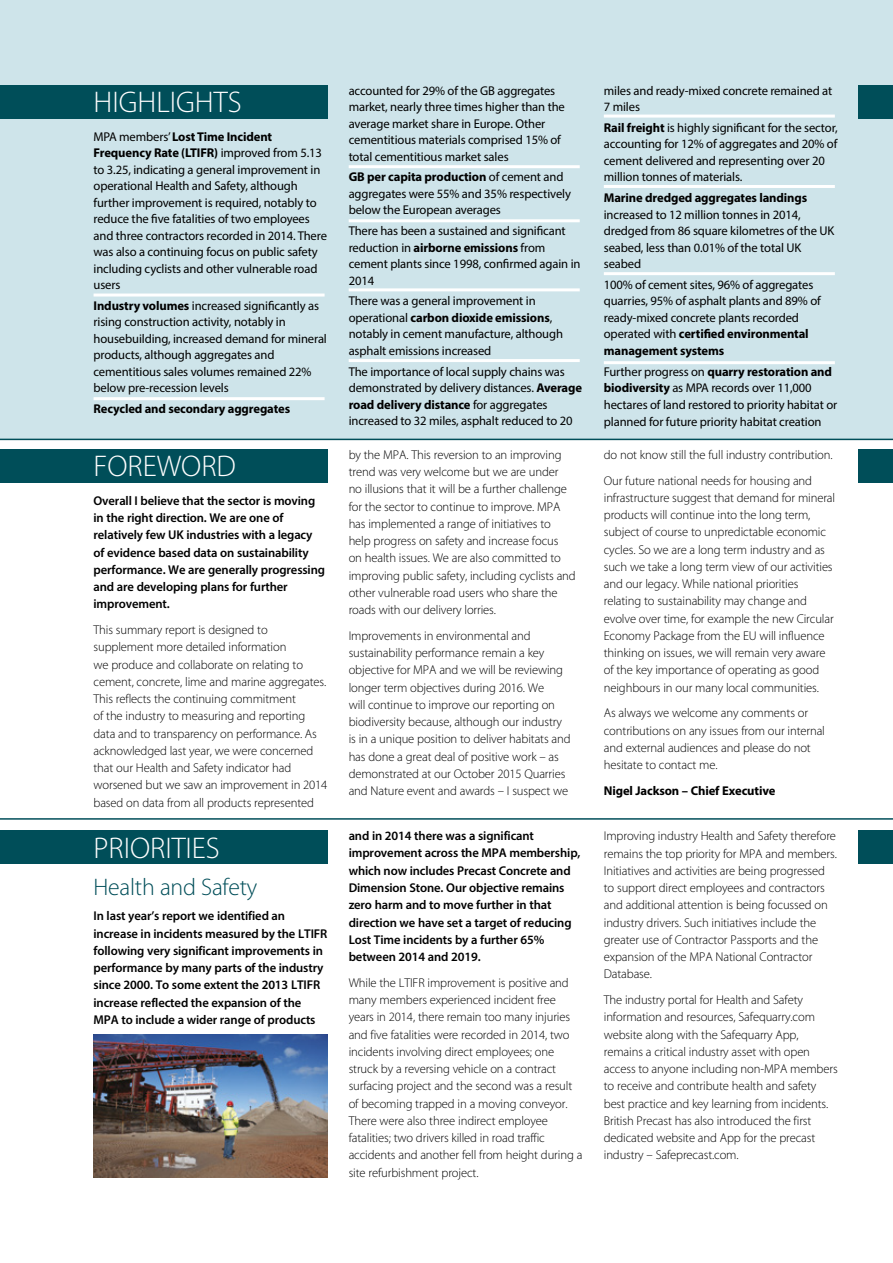
<style>
.page{position:relative;width:893px;height:1263px;background:#fff}
.page>*{position:absolute;margin:0;border:0;box-sizing:border-box;transform-origin:0 0}
.t1{font:30px "D Myriad Lt";color:#fff}
.t2{font:300 24px "Myriad Pro";letter-spacing:-.01em;color:#004e59}
.t3{font:12.75px/17.2px "D Myriad Lt";letter-spacing:-.01em;color:#000}
.t4{font:12.75px/16.5px "Myriad Pro";letter-spacing:-.01em;color:#000}
.t5{font:600 12.75px/17.2px "Myriad Pro";letter-spacing:-.01em;color:#000}
.t6{font:700 12.75px "Myriad Pro";letter-spacing:-.01em;color:#000}
.s1{font-weight:700}
</style>
<div class="page">
<div style="left:0;top:0;width:893px;height:439px;background:#cee4ea"></div>
<div style="left:0;top:85px;width:327px;height:33px;background:#004e59"></div>
<div style="left:859px;top:85px;width:34px;height:33px;background:#004e59"></div>
<div style="left:0;top:449px;width:327px;height:33px;background:#004e59"></div>
<div style="left:0;top:831px;width:327px;height:33px;background:#004e59"></div>
<hr style="left:94px;top:293px;width:231px;height:3px;background:#fff">
<hr style="left:0;top:818px;width:893px;height:2px;background:#004e59">
<hr style="left:0;top:439px;width:893px;height:1px;background:#004e59">
<hr style="left:94px;top:397px;width:231px;height:3px;background:#fff">
<hr style="left:604px;top:272px;width:231px;height:3px;background:#fff">
<hr style="left:604px;top:361px;width:231px;height:3px;background:#fff">
<hr style="left:349px;top:165px;width:231px;height:3px;background:#fff">
<hr style="left:349px;top:219px;width:231px;height:3px;background:#fff">
<hr style="left:604px;top:185px;width:231px;height:3px;background:#fff">
<hr style="left:604px;top:115px;width:231px;height:3px;background:#fff">
<hr style="left:349px;top:288px;width:231px;height:3px;background:#fff">
<hr style="left:349px;top:359px;width:231px;height:3px;background:#fff">
<div style="left:859px;top:449px;width:34px;height:33px;background:#004e59"></div>
<div style="left:859px;top:831px;width:34px;height:33px;background:#004e59"></div>
<img style="left:94px;top:1034px;width:233px;height:144px">
<h1 class="t1" style="left:94px;top:87px;width:150px">HIGHLIGHTS</h1>
<p class="t4" style="left:94px;top:128px;width:235px">MPA members’ <span class="s1">Lost Time Incident Frequency Rate (LTIFR)</span> improved from 5.13 to 3.25, indicating a general improvement in operational Health and Safety, although further improvement is required, notably to reduce the five fatalities of two employees and three contractors recorded in 2014. There was also a continuing focus on public safety including cyclists and other vulnerable road users</p>
<p class="t4" style="left:94px;top:297px;width:235px"><span class="s1">Industry volumes</span> increased significantly as rising construction activity, notably in housebuilding, increased demand for mineral products, although aggregates and cementitious sales volumes remained 22% below pre-recession levels</p>
<p class="t6" style="left:94px;top:400px;width:198px">Recycled and secondary aggregates</p>
<h1 class="t1" style="left:94px;top:451px;width:144px">FOREWORD</h1>
<p class="t5" style="left:94px;top:491px;width:233px">Overall I believe that the sector is moving in the right direction. We are one of relatively few UK industries with a legacy of evidence based data on sustainability performance. We are generally progressing and are developing plans for further improvement.</p>
<p class="t3" style="left:94px;top:622px;width:235px">This summary report is designed to supplement more detailed information<br>we produce and collaborate on relating to cement, concrete, lime and marine aggregates.<br>This reflects the continuing commitment<br>of the industry to measuring and reporting data and to transparency on performance. As acknowledged last year, we were concerned that our Health and Safety indicator had worsened but we saw an improvement in 2014 based on data from all products represented</p>
<h1 class="t1" style="left:94px;top:833px;width:128px">PRIORITIES</h1>
<h2 class="t2" style="left:94px;top:873px;width:165px">Health and Safety</h2>
<p class="t5" style="left:94px;top:907px;width:235px">In last year’s report we identified an increase in incidents measured by the LTIFR following very significant improvements in performance by many parts of the industry since 2000. To some extent the 2013 LTIFR increase reflected the expansion of the MPA to include a wider range of products</p>
<p class="t4" style="left:349px;top:82px;width:218px">accounted for 29% of the GB aggregates market, nearly three times higher than the average market share in Europe. Other cementitious materials comprised 15% of total cementitious market sales</p>
<p class="t4" style="left:349px;top:169px;width:224px"><span class="s1">GB per capita production</span> of cement and aggregates were 55% and 35% respectively below the European averages</p>
<p class="t4" style="left:349px;top:222px;width:233px">There has been a sustained and significant reduction in <span class="s1">airborne emissions</span> from cement plants since 1998, confirmed again in<br>2014</p>
<p class="t4" style="left:349px;top:293px;width:216px">There was a general improvement in operational <span class="s1">carbon dioxide emissions</span>, notably in cement manufacture, although asphalt emissions increased</p>
<p class="t4" style="left:349px;top:363px;width:235px">The importance of local supply chains was demonstrated by delivery distances. <span class="s1">Average road delivery distance</span> for aggregates increased to 32 miles, asphalt reduced to 20</p>
<p class="t3" style="left:349px;top:447px;width:229px">by the MPA. This reversion to an improving trend was very welcome but we are under<br>no illusions that it will be a further challenge for the sector to continue to improve. MPA has implemented a range of initiatives to help progress on safety and increase focus<br>on health issues. We are also committed to improving public safety, including cyclists and other vulnerable road users who share the roads with our delivery lorries.</p>
<p class="t3" style="left:349px;top:628px;width:223px">Improvements in environmental and sustainability performance remain a key objective for MPA and we will be reviewing longer term objectives during 2016. We<br>will continue to improve our reporting on biodiversity because, although our industry is in a unique position to deliver habitats and has done a great deal of positive work – as demonstrated at our October 2015 Quarries and Nature event and awards – I suspect we</p>
<p class="t5" style="left:349px;top:827px;width:233px">and in 2014 there was a significant improvement across the MPA membership, which now includes Precast Concrete and Dimension Stone. Our objective remains zero harm and to move further in that direction we have set a target of reducing Lost Time incidents by a further 65% between 2014 and 2019.</p>
<p class="t3" style="left:349px;top:974px;width:235px">While the LTIFR improvement is positive and many members experienced incident free years in 2014, there remain too many injuries and five fatalities were recorded in 2014, two incidents involving direct employees; one struck by a reversing vehicle on a contract surfacing project and the second was a result of becoming trapped in a moving conveyor.<br>There were also three indirect employee fatalities; two drivers killed in road traffic accidents and another fell from height during a site refurbishment project.</p>
<p class="t4" style="left:604px;top:82px;width:230px">miles and ready-mixed concrete remained at<br>7 miles</p>
<p class="t4" style="left:604px;top:119px;width:235px"><span class="s1">Rail freight</span> is highly significant for the sector, accounting for 12% of aggregates and 20% of cement delivered and representing over 20 million tonnes of materials.</p>
<p class="t6" style="left:604px;top:190px;width:205px">Marine dredged aggregates landings</p>
<p class="t4" style="left:604px;top:206px;width:232px">increased to 12 million tonnes in 2014, dredged from 86 square kilometres of the UK seabed, less than 0.01% of the total UK seabed</p>
<p class="t4" style="left:604px;top:276px;width:219px">100% of cement sites, 96% of aggregates quarries, 95% of asphalt plants and 89% of ready-mixed concrete plants recorded operated with <span class="s1">certified environmental management systems</span></p>
<p class="t4" style="left:604px;top:363px;width:235px">Further progress on <span class="s1">quarry restoration and biodiversity</span> as MPA records over 11,000 hectares of land restored to priority habitat or planned for future priority habitat creation</p>
<p class="t3" style="left:604px;top:442px;width:230px;line-height:25.8px">do not know still the full industry contribution.<br>Our future national needs for housing and</p>
<p class="t3" style="left:604px;top:490px;width:233px">infrastructure suggest that demand for mineral products will continue into the long term, subject of course to unpredictable economic cycles. So we are a long term industry and as such we take a long term view of our activities and our legacy. While national priorities relating to sustainability may change and evolve over time, for example the new Circular Economy Package from the EU will influence thinking on issues, we will remain very aware of the key importance of operating as good neighbours in our many local communities.</p>
<p class="t3" style="left:604px;top:705px;width:223px">As always we welcome any comments or contributions on any issues from our internal and external audiences and please do not hesitate to contact me.</p>
<p class="t6" style="left:604px;top:782px;width:173px">Nigel Jackson – Chief Executive</p>
<p class="t3" style="left:604px;top:828px;width:235px">Improving industry Health and Safety therefore remains the top priority for MPA and members.<br>Initiatives and activities are being progressed to support direct employees and contractors and additional attention is being focussed on industry drivers. Such initiatives include the greater use of Contractor Passports and the expansion of the MPA National Contractor Database.</p>
<p class="t3" style="left:604px;top:992px;width:235px">The industry portal for Health and Safety information and resources, Safequarry.com website along with the Safequarry App, remains a critical industry asset with open access to anyone including non-MPA members to receive and contribute health and safety best practice and key learning from incidents.<br>British Precast has also introduced the first dedicated website and App for the precast industry – Safeprecast.com.</p>
</div>
